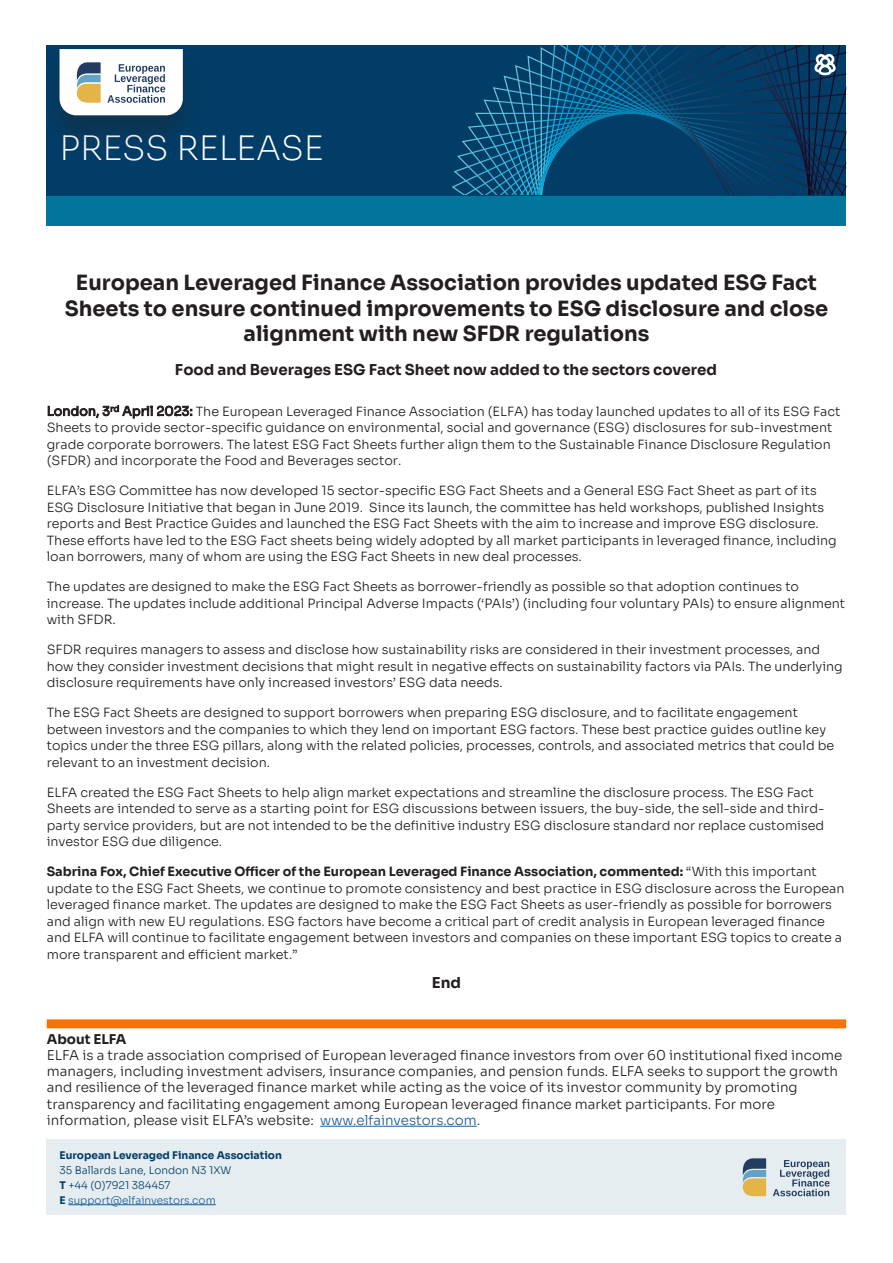
<style>
.page{position:relative;width:893px;height:1263px;background:#fff}
.page>*{position:absolute;margin:0;border:0;box-sizing:border-box;transform-origin:0 0}
.t1{font:200 33.6px "Sora";letter-spacing:-.01em;color:#fff}
._05_1_BODYTEXT_01_So{font:700 21px/25.2px "Sora";color:#231f20;text-align:center}
._05_1_BODYTEXT_01_So-2{font:700 15px "Sora";color:#231f20}
._05_1_BODYTEXT_01_So-3{font:300 13.5px/16.2px "Sora";color:#231f20}
._05_1_BODYTEXT_01_So-4{font:700 13.5px "Sora";color:#231f20}
._05_1_BODYTEXT_01_So-5{font:300 12.75px/16.5px "Sora";color:#231f20}
.t2{font:300 10.5px "Sora";color:#023d67}
.t3{font:700 10.5px "Sora";color:#023d67}
.t4{font:300 10.5px "Sora";color:#175d9e}
.s1{font-weight:400}
.s2{font-weight:700}
.s3{color:#175d9e}
.s4{font-weight:700;color:#023d67}
</style>
<div class="page">
<div style="left:47px;top:195px;width:799px;height:30px;background:#03749c"></div>
<div style="left:47px;top:45px;width:799px;height:150px;background:#023d67"></div>
<hr style="left:320px;top:1126px;width:157px;height:1px;background:#175d9e">
<div style="left:40px;top:47px;width:162px;height:105px;background:#231f20;opacity:.32"></div>
<svg style="left:60px;top:49px;width:123px;height:66px;background:#dfe1e1"></svg>
<div style="left:47px;top:1140px;width:799px;height:75px;background:#e6edf0"></div>
<hr style="left:68px;top:1204px;width:148px;height:1px;background:#175d9e">
<svg style="left:742px;top:1158px;width:24px;height:38px"></svg>
<svg style="left:773px;top:1160px;width:56px;height:36px"></svg>
<div style="left:47px;top:1019px;width:799px;height:9px;background:#f97304"></div>
<svg style="left:468px;top:45px;width:378px;height:150px"></svg>
<p class="t1" style="left:60px;top:120px;width:266px">PRESS RELEASE</p>
<p class="_05_1_BODYTEXT_01_So" style="left:65px;top:268px;width:765px">European Leveraged Finance Association provides updated ESG Fact<br>Sheets to ensure continued improvements to ESG disclosure and close alignment with new SFDR regulations</p>
<p class="_05_1_BODYTEXT_01_So-2" style="left:175px;top:358px;width:544px">Food and Beverages ESG Fact Sheet now added to the sectors covered</p>
<p class="_05_1_BODYTEXT_01_So-5" style="left:47px;top:402px;width:795px"><span class="s1">London, 3</span><sup>rd</sup> <span class="s1">April 2023:</span> The European Leveraged Finance Association (ELFA) has today launched updates to all of its ESG Fact Sheets to provide sector-specific guidance on environmental, social and governance (ESG) disclosures for sub-investment grade corporate borrowers. The latest ESG Fact Sheets further align them to the Sustainable Finance Disclosure Regulation (SFDR) and incorporate the Food and Beverages sector.</p>
<p class="_05_1_BODYTEXT_01_So-5" style="left:47px;top:481px;width:791px">ELFA’s ESG Committee has now developed 15 sector-specific ESG Fact Sheets and a General ESG Fact Sheet as part of its ESG Disclosure Initiative that began in June 2019. Since its launch, the committee has held workshops, published Insights reports and Best Practice Guides and launched the ESG Fact Sheets with the aim to increase and improve ESG disclosure.<br>These efforts have led to the ESG Fact sheets being widely adopted by all market participants in leveraged finance, including loan borrowers, many of whom are using the ESG Fact Sheets in new deal processes.</p>
<p class="_05_1_BODYTEXT_01_So-5" style="left:47px;top:577px;width:800px">The updates are designed to make the ESG Fact Sheets as borrower-friendly as possible so that adoption continues to increase. The updates include additional Principal Adverse Impacts (‘PAIs’) (including four voluntary PAIs) to ensure alignment with SFDR.</p>
<p class="_05_1_BODYTEXT_01_So-5" style="left:47px;top:640px;width:798px">SFDR requires managers to assess and disclose how sustainability risks are considered in their investment processes, and how they consider investment decisions that might result in negative effects on sustainability factors via PAIs. The underlying disclosure requirements have only increased investors’ ESG data needs.</p>
<p class="_05_1_BODYTEXT_01_So-5" style="left:47px;top:703px;width:789px">The ESG Fact Sheets are designed to support borrowers when preparing ESG disclosure, and to facilitate engagement between investors and the companies to which they lend on important ESG factors. These best practice guides outline key topics under the three ESG pillars, along with the related policies, processes, controls, and associated metrics that could be relevant to an investment decision.</p>
<p class="_05_1_BODYTEXT_01_So-5" style="left:47px;top:783px;width:779px">ELFA created the ESG Fact Sheets to help align market expectations and streamline the disclosure process. The ESG Fact Sheets are intended to serve as a starting point for ESG discussions between issuers, the buy-side, the sell-side and third&shy;party service providers, but are not intended to be the definitive industry ESG disclosure standard nor replace customised investor ESG due diligence.</p>
<p class="_05_1_BODYTEXT_01_So-5" style="left:47px;top:862px;width:799px"><span class="s2">Sabrina Fox, Chief Executive Officer of the European Leveraged Finance Association, commented:</span> “With this important update to the ESG Fact Sheets, we continue to promote consistency and best practice in ESG disclosure across the European leveraged finance market. The updates are designed to make the ESG Fact Sheets as user-friendly as possible for borrowers and align with new EU regulations. ESG factors have become a critical part of credit analysis in European leveraged finance and ELFA will continue to facilitate engagement between investors and companies on these important ESG topics to create a more transparent and efficient market.”</p>
<p class="_05_1_BODYTEXT_01_So-2" style="left:432px;top:971px;width:31px">End</p>
<p class="_05_1_BODYTEXT_01_So-4" style="left:47px;top:1028px;width:81px">About ELFA</p>
<p class="_05_1_BODYTEXT_01_So-3" style="left:47px;top:1046px;width:797px">ELFA is a trade association comprised of European leveraged finance investors from over 60 institutional fixed income managers, including investment advisers, insurance companies, and pension funds. ELFA seeks to support the growth and resilience of the leveraged finance market while acting as the voice of its investor community by promoting transparency and facilitating engagement among European leveraged finance market participants. For more information, please visit ELFA’s website: <span class="s3">www.elfainvestors.com</span>.</p>
<p class="t3" style="left:60px;top:1146px;width:224px">European Leveraged Finance Association</p>
<p class="t2" style="left:60px;top:1161px;width:173px">35 Ballards Lane, London N3 1XW</p>
<p class="t2" style="left:60px;top:1176px;width:112px"><span class="s2">T</span> +44 (0)7921 384457</p>
<p class="t4" style="left:60px;top:1191px;width:158px"><span class="s4">E</span> support@elfainvestors.com</p>
</div>
